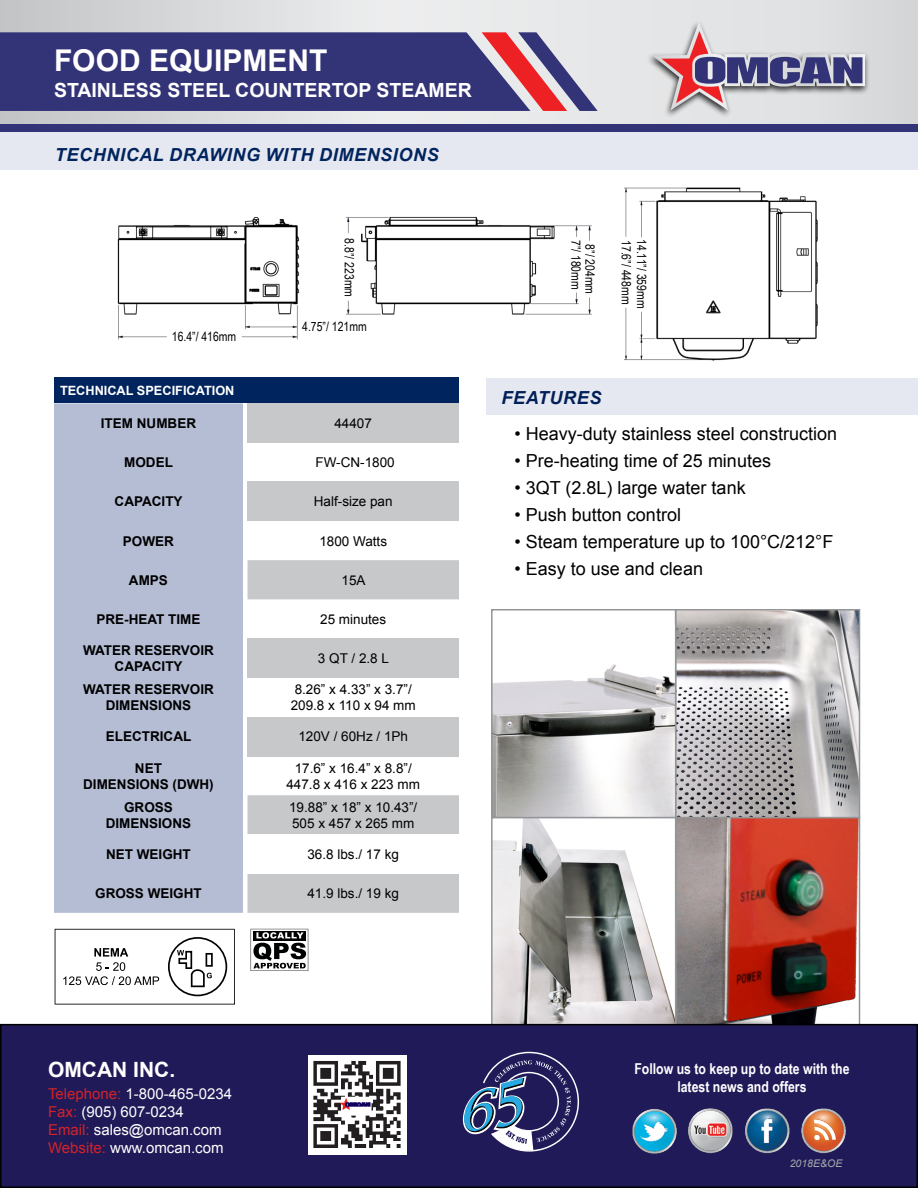
<style>
.page{position:relative;width:918px;height:1188px;background:#fff}
.page>*{position:absolute;margin:0;border:0;box-sizing:border-box;transform-origin:0 0}
.t1{font:700 30px "Arial";color:#fff}
.t2{font:700 21px "Arial";color:#fff}
.t3{font:700 19.5px "Arial";color:#fff}
.t4{font:18px "Arial";color:#000}
.t5{font:italic 700 18px "Arial";letter-spacing:.035em;color:#00245d}
.t6{font:15px/18px "Arial";color:#fff}
.t7{font:700 15px/18px "Arial Narrow";color:#fff;text-align:center}
.t8{font:13.5px/16.2px "Arial";color:#000}
.t9{font:700 13.5px/16.2px "Arial";color:#000;text-align:center}
.t10{font:12.75px "Arial Narrow";color:#000}
.t11{font:700 12.75px "Arial";color:#fff}
.t12{font:italic 10.5px "Arial";color:#a7a9ac}
.s1{color:#d2232a}
</style>
<div class="page">
<svg style="left:55px;top:929px;width:180px;height:76px"></svg>
<img style="left:624px;top:187px;width:194px;height:174px">
<img style="left:678px;top:612px;width:179px;height:411px">
<div style="left:675px;top:609px;width:185px;height:209px;border:2px solid #939598"></div>
<img style="left:494px;top:664px;width:179px;height:359px">
<div style="left:491px;top:609px;width:185px;height:209px;border:2px solid #939598"></div>
<div style="left:675px;top:817px;width:185px;height:209px;border:2px solid #939598"></div>
<div style="left:491px;top:817px;width:185px;height:209px;border:2px solid #939598"></div>
<div style="left:486px;top:378px;width:432px;height:36px;background:#e6e8f1"></div>
<div style="left:0;top:128px;width:918px;height:42px;background:#e6e8f1"></div>
<div style="left:1px;top:1025px;width:916px;height:162px;background:#201a58"></div>
<div style="left:0;top:1024px;width:918px;height:164px;border:2px solid #000"></div>
<img style="left:632px;top:1108px;width:214px;height:46px">
<img style="left:308px;top:1055px;width:98px;height:100px">
<svg style="left:0;top:0;width:918px;height:124px;background:#dedfe0"></svg>
<svg style="left:0;top:32px;width:598px;height:79px;background:#4c447f"></svg>
<div style="left:0;top:124px;width:918px;height:7px;background:#337"></div>
<div style="left:646px;top:20px;width:224px;height:99px;background:#000;opacity:.8"></div>
<svg style="left:652px;top:22px;width:213px;height:88px;background:#b9aebb"></svg>
<div style="left:54px;top:378px;width:405px;height:25px;background:#00245d"></div>
<div style="left:54px;top:403px;width:189px;height:510px;background:#b5bdd5"></div>
<div style="left:248px;top:403px;width:211px;height:40px;background:#c7c8ca"></div>
<div style="left:248px;top:482px;width:211px;height:39px;background:#c7c8ca"></div>
<svg style="left:248px;top:560px;width:211px;height:353px"></svg>
<div style="left:248px;top:639px;width:211px;height:39px;background:#c7c8ca"></div>
<div style="left:248px;top:717px;width:211px;height:39px;background:#c7c8ca"></div>
<div style="left:248px;top:834px;width:211px;height:40px;background:#fff"></div>
<svg style="left:251px;top:929px;width:57px;height:42px"></svg>
<svg style="left:462px;top:1052px;width:117px;height:100px"></svg>
<img style="left:117px;top:216px;width:475px;height:124px">
<h1 class="t1" style="left:54px;top:40px;width:275px">FOOD EQUIPMENT</h1>
<h3 class="t3" style="left:54px;top:77px;width:419px">STAINLESS STEEL COUNTERTOP STEAMER</h3>
<h3 class="t5" style="left:55px;top:142px;width:385px">TECHNICAL DRAWING WITH DIMENSIONS</h3>
<p class="t10" style="left:172px;top:327px;width:66px">16.4”/ 416mm</p>
<p class="t10" style="left:359px;top:238px;width:60px;rotate:90deg">8.8”/ 223mm</p>
<p class="t10" style="left:585px;top:240px;width:51px;rotate:90deg">7”/ 180mm</p>
<p class="t10" style="left:599px;top:244px;width:51px;rotate:90deg">8”/ 204mm</p>
<p class="t10" style="left:636px;top:240px;width:66px;rotate:90deg">17.6”/ 448mm</p>
<p class="t10" style="left:651px;top:239px;width:71px;rotate:90deg">14.11”/ 359mm</p>
<p class="t10" style="left:302px;top:318px;width:66px">4.75”/ 121mm</p>
<p class="t11" style="left:60px;top:382px;width:176px">TECHNICAL SPECIFICATION</p>
<p class="t9" style="left:101px;top:416px;width:97px">ITEM NUMBER</p>
<p class="t8" style="left:334px;top:415px;width:39px">44407</p>
<p class="t9" style="left:124px;top:455px;width:50px">MODEL</p>
<p class="t8" style="left:315px;top:454px;width:81px">FW-CN-1800</p>
<p class="t9" style="left:115px;top:494px;width:69px">CAPACITY</p>
<p class="t8" style="left:314px;top:494px;width:80px">Half-size pan</p>
<p class="t9" style="left:123px;top:533px;width:53px">POWER</p>
<p class="t8" style="left:319px;top:533px;width:69px">1800 Watts</p>
<p class="t9" style="left:129px;top:572px;width:41px">AMPS</p>
<p class="t8" style="left:342px;top:572px;width:26px">15A</p>
<p class="t9" style="left:96px;top:611px;width:106px">PRE-HEAT TIME</p>
<p class="t8" style="left:320px;top:611px;width:68px">25 minutes</p>
<p class="t9" style="left:83px;top:643px;width:132px">WATER RESERVOIR<br>CAPACITY</p>
<p class="t8" style="left:318px;top:650px;width:73px">3 QT / 2.8 L</p>
<p class="t9" style="left:83px;top:682px;width:132px">WATER RESERVOIR<br>DIMENSIONS</p>
<p class="t8" style="left:291px;top:681px;width:127px">8.26” x 4.33” x 3.7”/<br>209.8 x 110 x 94 mm</p>
<p class="t9" style="left:106px;top:729px;width:87px">ELECTRICAL</p>
<p class="t8" style="left:298px;top:729px;width:111px">120V / 60Hz / 1Ph</p>
<p class="t9" style="left:83px;top:760px;width:132px">NET<br>DIMENSIONS (DWH)</p>
<p class="t8" style="left:286px;top:760px;width:135px;text-align:center">17.6” x 16.4” x 8.8”/<br>447.8 x 416 x 223 mm</p>
<p class="t9" style="left:106px;top:799px;width:87px">GROSS<br>DIMENSIONS</p>
<p class="t8" style="left:289px;top:799px;width:130px">19.88” x 18” x 10.43”/<br>505 x 457 x 265 mm</p>
<p class="t9" style="left:106px;top:847px;width:86px">NET WEIGHT</p>
<p class="t8" style="left:307px;top:846px;width:93px">36.8 lbs./ 17 kg</p>
<p class="t9" style="left:95px;top:886px;width:108px">GROSS WEIGHT</p>
<p class="t8" style="left:307px;top:886px;width:93px">41.9 lbs./ 19 kg</p>
<h3 class="t5" style="left:501px;top:386px;width:102px">FEATURES</h3>
<h3 class="t4" style="left:515px;top:422px;width:324px">• Heavy-duty stainless steel construction</h3>
<h3 class="t4" style="left:515px;top:449px;width:258px">• Pre-heating time of 25 minutes</h3>
<h3 class="t4" style="left:515px;top:476px;width:233px">• 3QT (2.8L) large water tank</h3>
<h3 class="t4" style="left:515px;top:503px;width:168px">• Push button control</h3>
<h3 class="t4" style="left:515px;top:530px;width:320px">• Steam temperature up to 100°C/212°F</h3>
<h3 class="t4" style="left:515px;top:557px;width:190px">• Easy to use and clean</h3>
<h2 class="t2" style="left:48px;top:1042px;width:129px">OMCAN INC.</h2>
<p class="t6" style="left:48px;top:1085px;width:186px"><span class="s1">Telephone:</span> 1-800-465-0234<br><span class="s1">Fax:</span> (905) 607-0234<br><span class="s1">Email:</span> sales@omcan.com<br><span class="s1">Website:</span> www.omcan.com</p>
<h2 class="t2" style="left:48px;top:1056px;width:129px">OMCAN INC.</h2>
<p class="t7" style="left:634px;top:1059px;width:217px">Follow us to keep up to date with the latest news and offers</p>
<p class="t12" style="left:790px;top:1157px;width:54px">2018E&amp;OE</p>
</div>
